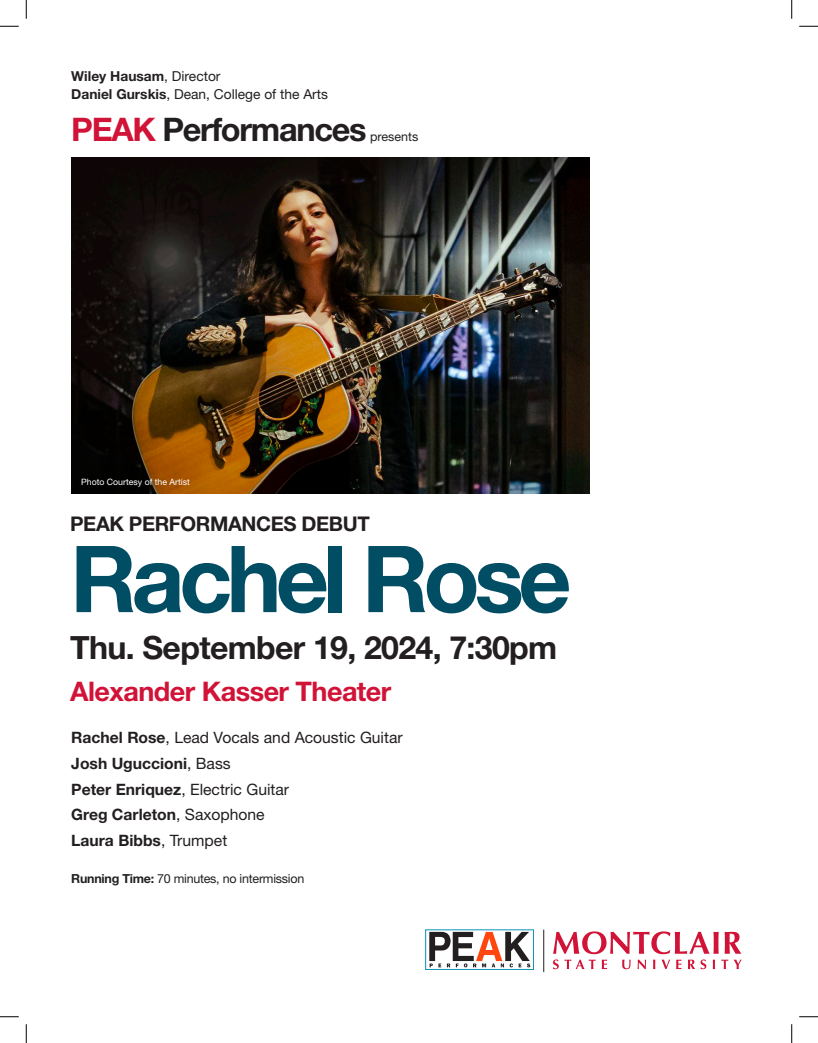
<style>
.page{position:relative;width:818px;height:1043px;background:#fff}
.page>*{position:absolute;margin:0;border:0;box-sizing:border-box;transform-origin:0 0}
.t1{font:700 92.5px "Helvetica Neue LT Std";letter-spacing:-.06em;color:#004d64}
.t2{font:700 32.5px "Helvetica Neue LT Std";letter-spacing:-.04em;color:#231f20}
.t3{font:700 32px "Helvetica Neue LT Std";letter-spacing:-.02em;color:#231f20}
.t4{font:700 27px "Helvetica Neue LT Std";letter-spacing:-.02em;color:#d11337}
.t5{font:700 20.25px "Helvetica Neue LT Std";letter-spacing:-.02em;color:#231f20}
.t6{font:15.62px "Helvetica Neue LT Std";color:#231f20}
.t7{font:700 15.62px "Helvetica Neue LT Std";color:#231f20}
.t8{font:13.75px "Helvetica Neue LT Std";color:#231f20}
.t9{font:700 13.75px "Helvetica Neue LT Std";color:#231f20}
.t10{font:12.5px "Helvetica Neue LT Std";letter-spacing:-.02em;color:#231f20}
.t11{font:12.5px "Helvetica Neue LT Std";color:#231f20}
.t12{font:8.75px "Helvetica Neue LT Std";color:#fff}
.s1{font-weight:400}
.s2{font-weight:700}
.s3{color:#d11337}
</style>
<div class="page">
<img style="left:71px;top:158px;width:518px;height:335px">
<svg style="left:553px;top:931px;width:188px;height:38px"></svg>
<svg style="left:429px;top:931px;width:101px;height:36px"></svg>
<hr style="left:543px;top:929px;width:1px;height:43px;background:#231f20">
<svg style="left:0;top:25px;width:19px;height:2px"></svg>
<svg style="left:799px;top:25px;width:19px;height:2px"></svg>
<svg style="left:0;top:1016px;width:19px;height:1px"></svg>
<svg style="left:799px;top:1016px;width:19px;height:1px"></svg>
<svg style="left:25px;top:0;width:2px;height:19px"></svg>
<svg style="left:25px;top:1024px;width:2px;height:18px"></svg>
<svg style="left:791px;top:0;width:1px;height:19px"></svg>
<svg style="left:791px;top:1024px;width:1px;height:18px"></svg>
<p class="t9" style="left:71px;top:68px;width:151px">Wiley Hausam<span class="s1">, Director</span></p>
<p class="t8" style="left:71px;top:85px;width:258px"><span class="s2">Daniel Gurskis</span>, Dean, College of the Arts</p>
<p class="t2" style="left:71px;top:109px;width:297px"><span class="s3">PEAK</span> Performances</p>
<p class="t11" style="left:370px;top:129px;width:50px">presents</p>
<p class="t12" style="left:81px;top:477px;width:110px">Photo Courtesy of the Artist</p>
<p class="t5" style="left:70px;top:511px;width:301px">PEAK PERFORMANCES DEBUT</p>
<p class="t1" style="left:70px;top:522px;width:503px">Rachel Rose</p>
<p class="t3" style="left:70px;top:628px;width:488px">Thu. September 19, 2024, 7:30pm</p>
<p class="t4" style="left:70px;top:674px;width:323px">Alexander Kasser Theater</p>
<p class="t6" style="left:71px;top:728px;width:333px"><span class="s2">Rachel Rose</span>, Lead Vocals and Acoustic Guitar</p>
<p class="t7" style="left:71px;top:753px;width:161px">Josh Uguccioni<span class="s1">, Bass</span></p>
<p class="t6" style="left:71px;top:779px;width:219px"><span class="s2">Peter Enriquez</span>, Electric Guitar</p>
<p class="t7" style="left:71px;top:805px;width:195px">Greg Carleton<span class="s1">, Saxophone</span></p>
<p class="t7" style="left:71px;top:830px;width:157px">Laura Bibbs<span class="s1">, Trumpet</span></p>
<p class="t10" style="left:71px;top:871px;width:234px"><span class="s2">Running Time:</span> 70 minutes, no intermission</p>
</div>
